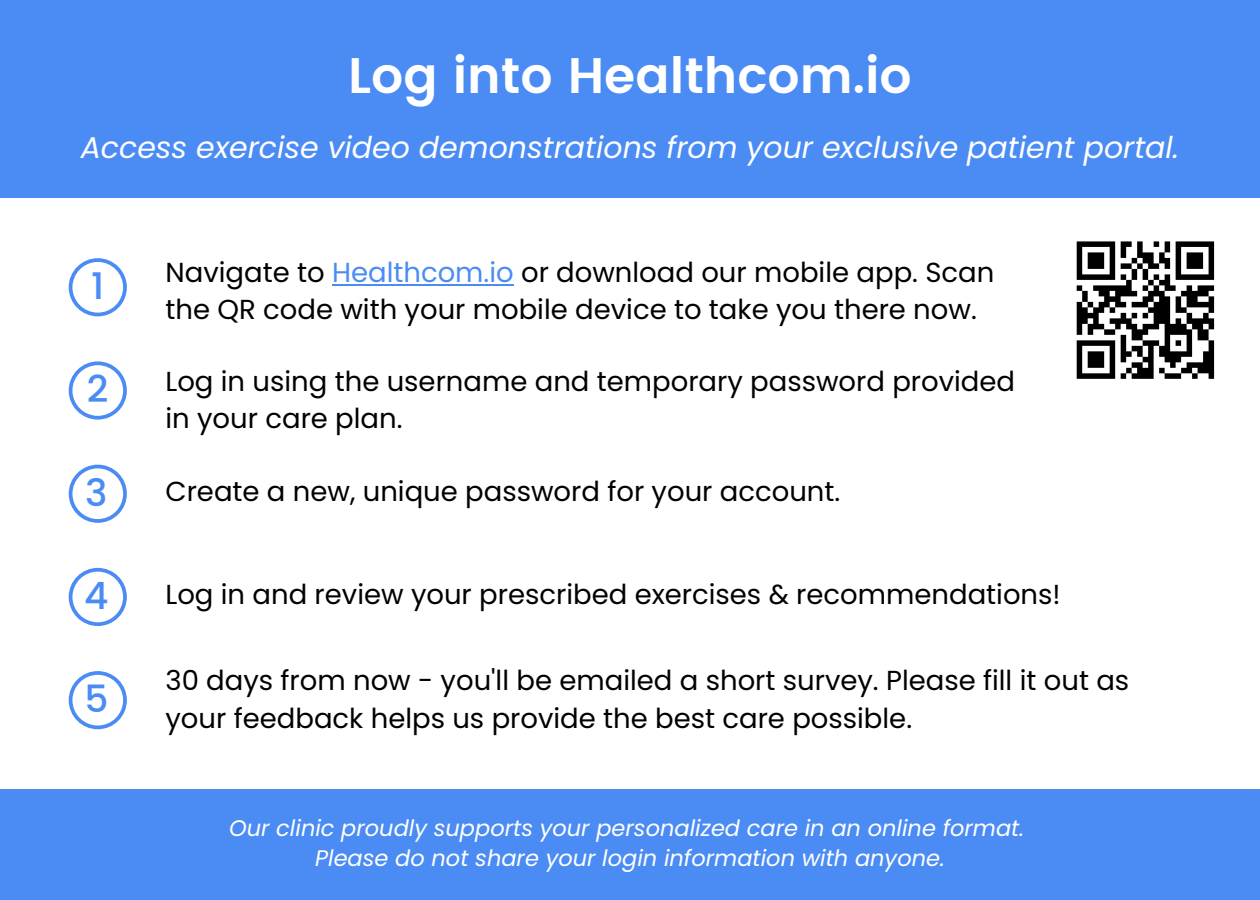
<style>
.page{position:relative;width:1260px;height:900px;background:#fff}
.page>*{position:absolute;margin:0;border:0;box-sizing:border-box;transform-origin:0 0}
.t1{font:600 50px "Poppins";color:#fff}
.t2{font:500 37.5px "Poppins";color:#4b8cf4}
.t3{font:italic 30px "Poppins";color:#fff}
.t4{font:27.5px/37.5px "Poppins";color:#000}
.t5{font:italic 22.5px "Poppins";color:#fff}
.s1{color:#4b8cf4}
</style>
<div class="page">
<div style="left:0;top:0;width:1260px;height:197px;background:#4b8cf4"></div>
<div style="left:1077px;top:241px;width:38px;height:6px;background:#000"></div>
<div style="left:1176px;top:241px;width:38px;height:6px;background:#000"></div>
<div style="left:1088px;top:252px;width:16px;height:6px;background:#000"></div>
<div style="left:1187px;top:252px;width:16px;height:6px;background:#000"></div>
<div style="left:1088px;top:258px;width:16px;height:5px;background:#000"></div>
<div style="left:1187px;top:258px;width:16px;height:5px;background:#000"></div>
<div style="left:1088px;top:263px;width:16px;height:6px;background:#000"></div>
<div style="left:1187px;top:263px;width:16px;height:6px;background:#000"></div>
<svg style="left:1077px;top:247px;width:5px;height:27px"></svg>
<svg style="left:1110px;top:247px;width:5px;height:27px"></svg>
<svg style="left:1176px;top:247px;width:5px;height:27px"></svg>
<svg style="left:1209px;top:247px;width:5px;height:27px"></svg>
<div style="left:1077px;top:274px;width:38px;height:6px;background:#000"></div>
<div style="left:1176px;top:274px;width:38px;height:6px;background:#000"></div>
<div style="left:1093px;top:285px;width:39px;height:6px;background:#000"></div>
<svg style="left:1121px;top:241px;width:49px;height:50px"></svg>
<div style="left:1165px;top:285px;width:11px;height:6px;background:#000"></div>
<svg style="left:1187px;top:285px;width:5px;height:6px"></svg>
<div style="left:1198px;top:285px;width:16px;height:6px;background:#000"></div>
<div style="left:1099px;top:291px;width:11px;height:5px;background:#000"></div>
<div style="left:1115px;top:291px;width:22px;height:5px;background:#000"></div>
<div style="left:1148px;top:291px;width:17px;height:5px;background:#000"></div>
<div style="left:1181px;top:291px;width:28px;height:5px;background:#000"></div>
<div style="left:1104px;top:296px;width:17px;height:6px;background:#000"></div>
<div style="left:1143px;top:296px;width:11px;height:6px;background:#000"></div>
<div style="left:1159px;top:296px;width:11px;height:6px;background:#000"></div>
<div style="left:1187px;top:296px;width:11px;height:6px;background:#000"></div>
<svg style="left:1077px;top:285px;width:16px;height:22px"></svg>
<div style="left:1099px;top:302px;width:11px;height:5px;background:#000"></div>
<div style="left:1115px;top:302px;width:11px;height:5px;background:#000"></div>
<div style="left:1132px;top:302px;width:16px;height:5px;background:#000"></div>
<div style="left:1154px;top:302px;width:16px;height:5px;background:#000"></div>
<svg style="left:1176px;top:296px;width:5px;height:11px"></svg>
<div style="left:1187px;top:302px;width:27px;height:5px;background:#000"></div>
<div style="left:1077px;top:307px;width:11px;height:6px;background:#000"></div>
<div style="left:1093px;top:307px;width:11px;height:6px;background:#000"></div>
<svg style="left:1110px;top:307px;width:5px;height:6px"></svg>
<div style="left:1148px;top:307px;width:22px;height:6px;background:#000"></div>
<div style="left:1176px;top:307px;width:11px;height:6px;background:#000"></div>
<div style="left:1077px;top:313px;width:22px;height:5px;background:#000"></div>
<svg style="left:1121px;top:313px;width:5px;height:5px"></svg>
<svg style="left:1132px;top:313px;width:5px;height:5px"></svg>
<svg style="left:1143px;top:313px;width:5px;height:5px"></svg>
<div style="left:1154px;top:313px;width:16px;height:5px;background:#000"></div>
<svg style="left:1187px;top:313px;width:5px;height:5px"></svg>
<svg style="left:1203px;top:296px;width:11px;height:22px"></svg>
<div style="left:1077px;top:318px;width:11px;height:6px;background:#000"></div>
<div style="left:1110px;top:318px;width:22px;height:6px;background:#000"></div>
<div style="left:1154px;top:318px;width:16px;height:6px;background:#000"></div>
<svg style="left:1176px;top:318px;width:5px;height:6px"></svg>
<div style="left:1187px;top:318px;width:27px;height:6px;background:#000"></div>
<div style="left:1088px;top:324px;width:16px;height:5px;background:#000"></div>
<svg style="left:1115px;top:324px;width:6px;height:5px"></svg>
<div style="left:1126px;top:324px;width:11px;height:5px;background:#000"></div>
<div style="left:1143px;top:324px;width:16px;height:5px;background:#000"></div>
<div style="left:1165px;top:324px;width:22px;height:5px;background:#000"></div>
<div style="left:1192px;top:324px;width:11px;height:5px;background:#000"></div>
<svg style="left:1209px;top:324px;width:5px;height:5px"></svg>
<svg style="left:1077px;top:324px;width:5px;height:11px"></svg>
<svg style="left:1088px;top:318px;width:11px;height:17px"></svg>
<div style="left:1104px;top:329px;width:11px;height:6px;background:#000"></div>
<div style="left:1132px;top:329px;width:16px;height:6px;background:#000"></div>
<div style="left:1165px;top:329px;width:27px;height:6px;background:#000"></div>
<div style="left:1198px;top:329px;width:11px;height:6px;background:#000"></div>
<div style="left:1198px;top:335px;width:11px;height:5px;background:#000"></div>
<div style="left:1077px;top:340px;width:38px;height:6px;background:#000"></div>
<svg style="left:1187px;top:335px;width:5px;height:16px"></svg>
<svg style="left:1209px;top:340px;width:5px;height:11px"></svg>
<div style="left:1088px;top:351px;width:16px;height:6px;background:#000"></div>
<div style="left:1159px;top:351px;width:33px;height:6px;background:#000"></div>
<div style="left:1203px;top:351px;width:11px;height:6px;background:#000"></div>
<div style="left:1088px;top:357px;width:16px;height:5px;background:#000"></div>
<div style="left:1203px;top:357px;width:11px;height:5px;background:#000"></div>
<div style="left:1088px;top:362px;width:16px;height:6px;background:#000"></div>
<div style="left:1187px;top:362px;width:27px;height:6px;background:#000"></div>
<svg style="left:1077px;top:346px;width:5px;height:27px"></svg>
<svg style="left:1110px;top:346px;width:5px;height:27px"></svg>
<div style="left:1181px;top:368px;width:11px;height:5px;background:#000"></div>
<div style="left:1198px;top:368px;width:16px;height:5px;background:#000"></div>
<div style="left:1077px;top:373px;width:38px;height:6px;background:#000"></div>
<svg style="left:1121px;top:335px;width:60px;height:44px"></svg>
<div style="left:1132px;top:373px;width:22px;height:6px;background:#000"></div>
<div style="left:1165px;top:373px;width:16px;height:6px;background:#000"></div>
<svg style="left:1192px;top:373px;width:6px;height:6px"></svg>
<svg style="left:1209px;top:373px;width:5px;height:6px"></svg>
<div style="left:0;top:790px;width:1260px;height:110px;background:#4b8cf4"></div>
<svg style="left:69px;top:258px;width:58px;height:58px"></svg>
<svg style="left:69px;top:361px;width:58px;height:59px"></svg>
<hr style="left:332px;top:284px;width:182px;height:1px;background:#4b8cf4">
<svg style="left:69px;top:465px;width:58px;height:58px"></svg>
<svg style="left:69px;top:568px;width:58px;height:58px"></svg>
<svg style="left:69px;top:671px;width:58px;height:58px"></svg>
<h1 class="t1" style="left:348px;top:47px;width:565px">Log into Healthcom.io</h1>
<h2 class="t3" style="left:81px;top:126px;width:1100px">Access exercise video demonstrations from your exclusive patient portal.</h2>
<p class="t2" style="left:91px;top:264px;width:15px">1</p>
<p class="t2" style="left:87px;top:367px;width:23px">2</p>
<h2 class="t4" style="left:166px;top:253px;width:830px">Navigate to <span class="s1">Healthcom.io</span> or download our mobile app. Scan the QR code with your mobile device to take you there now.</h2>
<h2 class="t4" style="left:166px;top:362px;width:851px">Log in using the username and temporary password provided in your care plan.</h2>
<p class="t2" style="left:85px;top:471px;width:24px">3</p>
<p class="t4" style="left:166px;top:473px;width:676px">Create a new, unique password for your account.</p>
<h2 class="t2" style="left:84px;top:574px;width:26px">4</h2>
<p class="t4" style="left:166px;top:576px;width:897px">Log in and review your prescribed exercises &amp; recommendations!</p>
<h2 class="t2" style="left:84px;top:678px;width:26px">5</h2>
<p class="t4" style="left:166px;top:662px;width:965px">30 days from now - you'll be emailed a short survey. Please fill it out as your feedback helps us provide the best care possible.</p>
<h2 class="t5" style="left:229px;top:812px;width:797px">Our clinic proudly supports your personalized care in an online format.</h2>
<p class="t5" style="left:315px;top:842px;width:631px">Please do not share your login information with anyone.</p>
</div>
